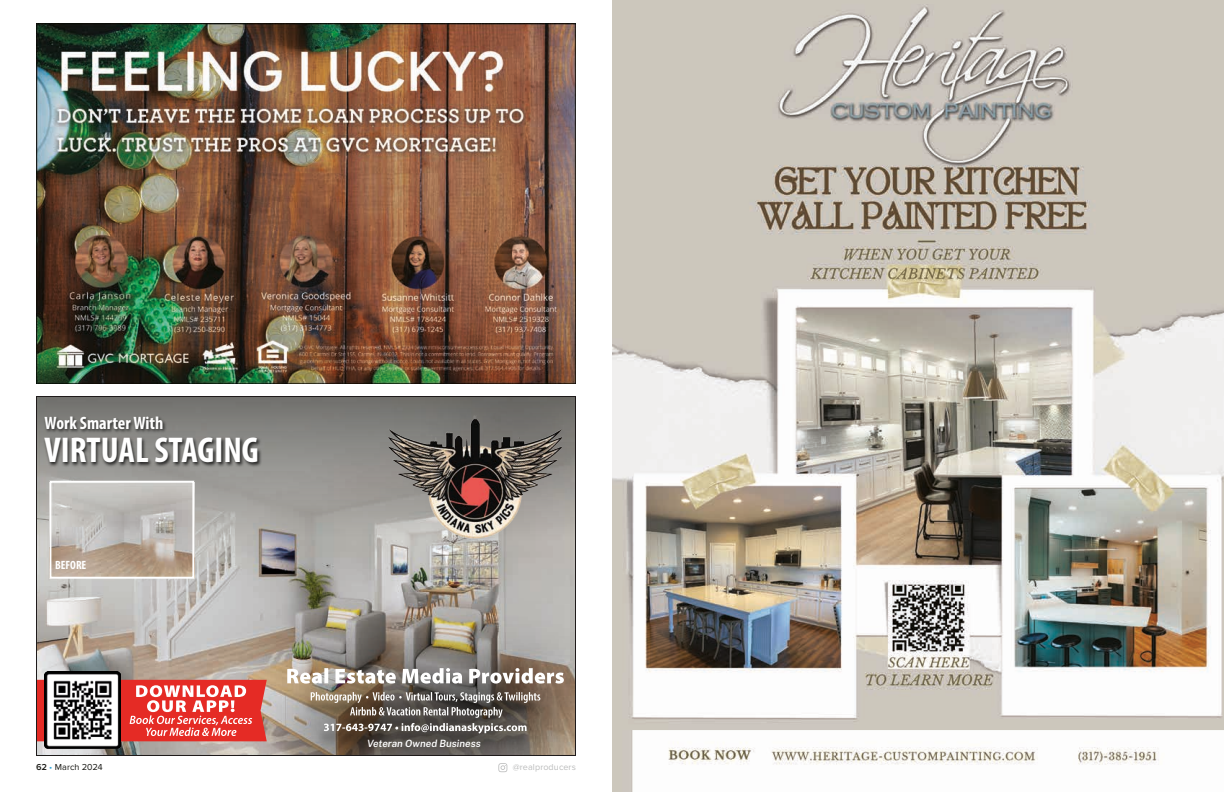
<style>
.page{position:relative;width:1224px;height:792px;background:#fff}
.page>*{position:absolute;margin:0;border:0;box-sizing:border-box;transform-origin:0 0}
.t1{font:700 condensed 36px "Myriad Pro";color:#fff}
.t2{font:700 condensed 18px "Myriad Pro";color:#fff}
.t3{font:700 condensed 12px "Myriad Pro";color:#fff}
.t4{font:italic 100 10px "Public Sans";color:#fff}
.t5{font:9px "Proxima Nova";letter-spacing:.01em;color:#bbbcbc}
.t6{font:9px "Proxima Nova";letter-spacing:.005em;color:#171713}
.s1{font-weight:600}
.s2{color:#31a5d9}
</style>
<div class="page">
<svg style="left:498px;top:763px;width:9px;height:9px"></svg>
<img style="left:612px;top:0;width:612px;height:792px">
<svg style="left:36px;top:396px;width:540px;height:360px;background:#9d9891"></svg>
<img style="left:45px;top:672px;width:76px;height:84px">
<img style="left:367px;top:396px;width:209px;height:159px">
<svg style="left:36px;top:680px;width:231px;height:61px"></svg>
<img style="left:387px;top:410px;width:176px;height:132px">
<img style="left:42px;top:411px;width:228px;height:66px">
<img style="left:52px;top:484px;width:139px;height:92px">
<div style="left:49px;top:481px;width:145px;height:98px;border:2px solid #fff"></div>
<img style="left:36px;top:24px;width:540px;height:360px">
<h2 class="t2" style="left:45px;top:412px;width:120px">Work Smarter With</h2>
<h1 class="t1" style="left:45px;top:428px;width:216px">VIRTUAL STAGING</h1>
<p class="t3" style="left:55px;top:558px;width:33px">BEFORE</p>
<p class="t4" style="left:367px;top:737px;width:115px">Veteran Owned Business</p>
<p class="t6" style="left:36px;top:762px;width:68px"><span class="s1">62</span> <span class="s2">•</span> March 2024</p>
<p class="t5" style="left:513px;top:762px;width:65px">@realproducers</p>
</div>
